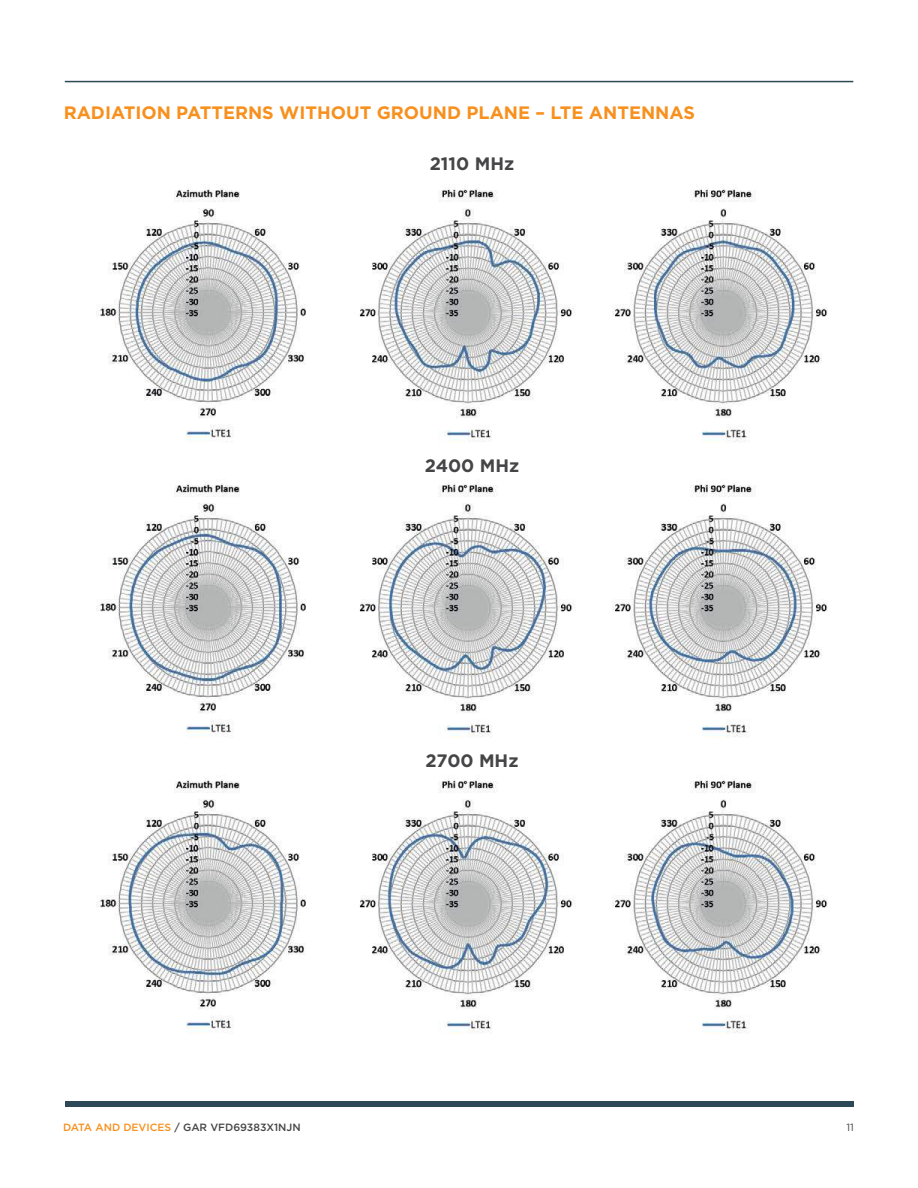
<style>
.page{position:relative;width:918px;height:1188px;background:#fff}
.page>*{position:absolute;margin:0;border:0;box-sizing:border-box;transform-origin:0 0}
.t1{font:700 18px "Gotham";color:#f7901d}
.t2{font:700 18px "Gotham";color:#454547}
.t3{font:500 10.5px "Gotham";color:#454547}
.t4{font:10.5px "Gotham";color:#454547}
.s1{color:#f7901d}
</style>
<div class="page">
<hr style="left:65px;top:81px;width:788px;height:1px;background:#2d4856">
<div style="left:65px;top:1101px;width:788px;height:6px;background:#2d4856"></div>
<img style="left:96px;top:187px;width:732px;height:255px">
<img style="left:96px;top:482px;width:732px;height:255px">
<img style="left:96px;top:778px;width:732px;height:255px">
<p class="t1" style="left:64px;top:105px;width:633px">RADIATION PATTERNS WITHOUT GROUND PLANE – LTE ANTENNAS</p>
<p class="t2" style="left:430px;top:156px;width:86px">2110 MHz</p>
<p class="t2" style="left:425px;top:458px;width:96px">2400 MHz</p>
<p class="t2" style="left:425px;top:753px;width:95px">2700 MHz</p>
<p class="t3" style="left:63px;top:1123px;width:239px"><span class="s1">DATA AND DEVICES</span> / GAR VFD69383X1NJN</p>
<p class="t4" style="left:847px;top:1123px;width:9px">11</p>
</div>
